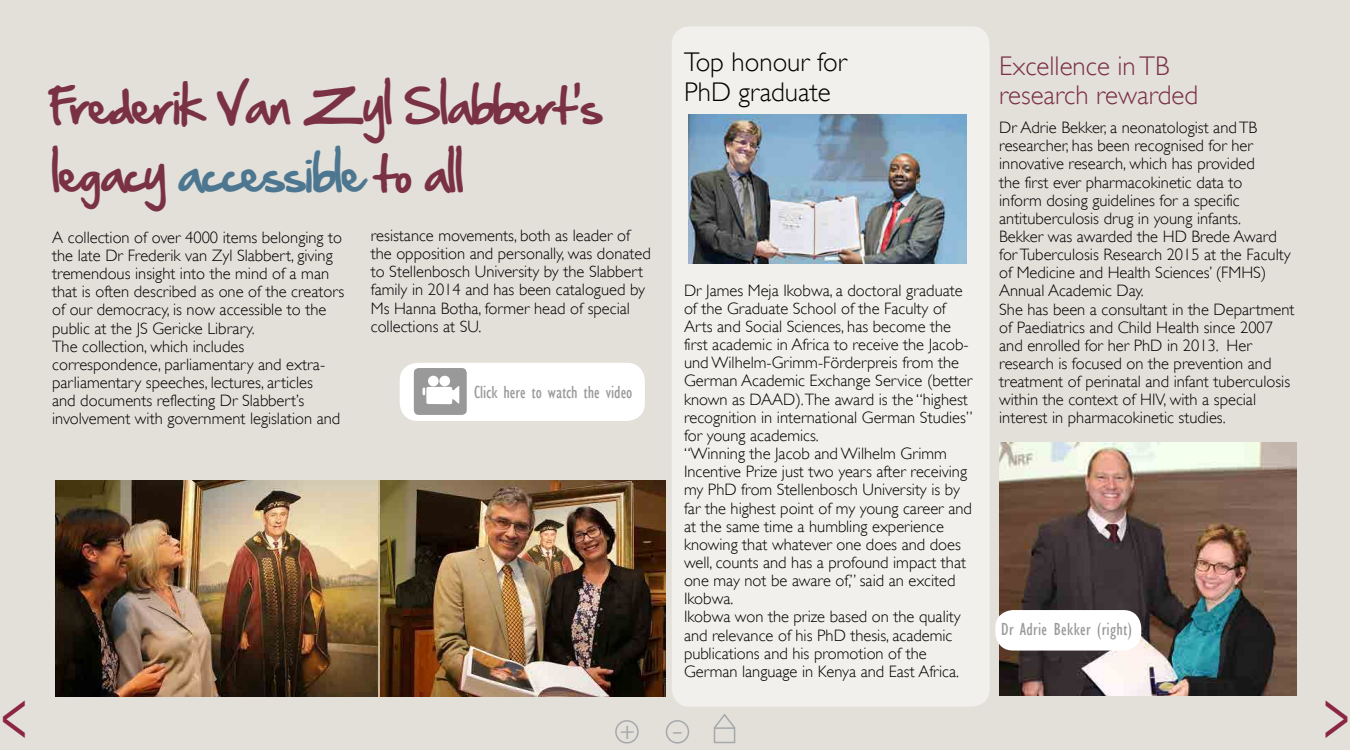
<style>
.page{position:relative;width:1350px;height:750px;background:#e3e0da}
.page>*{position:absolute;margin:0;border:0;box-sizing:border-box;transform-origin:0 0}
.t1{font:700 74.25px "Minion Pro";color:#8b2642;scale:.66 1}
.Heading_1_plain{font:42px/67.5px "Hand Of Sean";color:#7a3144}
.Heading_1_plain-2{font:300 27px "Gill Sans";color:#7a3144}
.Heading_1_plain-3{font:300 27px "Gill Sans";color:#000}
.t2{font:27px "Minion Pro";color:#a5a9ab}
.t3{font:27px "Minion Pro";color:#a5a9ab;scale:1.38 1}
.Caption_block_text{font:condensed 18px "Gill Sans";color:#999}
.Caption_block_text-2{font:condensed 18px "Gill Sans";letter-spacing:.02em;color:#999}
.Body_text_first_par{font:300 16.5px/18.1px "Gill Sans";color:#000}
.s1{color:#4d7790}
</style>
<div class="page">
<div style="left:672px;top:26px;width:318px;height:681px;background:#f1f0ed;border-radius:18px"></div>
<img style="left:55px;top:480px;width:610px;height:216px">
<img style="left:1000px;top:443px;width:296px;height:253px">
<div style="left:995px;top:610px;width:146px;height:41px;background:#fff;border-radius:18px"></div>
<img style="left:689px;top:114px;width:278px;height:150px">
<div style="left:400px;top:363px;width:245px;height:58px;background:#fff;border-radius:18px"></div>
<div style="left:615px;top:720px;width:24px;height:24px;border:2px solid #a5a9ab;border-radius:50%"></div>
<div style="left:666px;top:720px;width:23px;height:24px;border:2px solid #a5a9ab;border-radius:50%"></div>
<div style="left:714px;top:727px;width:21px;height:16px;border:2px solid #a5a9ab"></div>
<svg style="left:713px;top:714px;width:23px;height:16px"></svg>
<div style="left:414px;top:368px;width:53px;height:47px;background:#999;border-radius:5px"></div>
<svg style="left:423px;top:375px;width:36px;height:29px"></svg>
<p class="t1" style="left:1px;top:662px;width:42px">&lt;</p>
<p class="Heading_1_plain" style="left:52px;top:73px;width:551px">Frederik Van Zyl Slabbert’s legacy <span class="s1">accessible</span> to all</p>
<p class="Body_text_first_par" style="left:52px;top:228px;width:294px">A collection of over 4000 items belonging to the late Dr Frederik van Zyl Slabbert, giving tremendous insight into the mind of a man that is often described as one of the creators of our democracy, is now accessible to the public at the JS Gericke Library.</p>
<p class="Body_text_first_par" style="left:52px;top:337px;width:290px">The collection, which includes correspondence, parliamentary and extra&shy;parliamentary speeches, lectures, articles and documents reflecting Dr Slabbert’s involvement with government legislation and</p>
<p class="Body_text_first_par" style="left:371px;top:226px;width:281px">resistance movements, both as leader of the opposition and personally, was donated to Stellenbosch University by the Slabbert family in 2014 and has been catalogued by Ms Hanna Botha, former head of special collections at SU.</p>
<p class="Caption_block_text" style="left:474px;top:381px;width:160px">Click here to watch the video</p>
<p class="Heading_1_plain-3" style="left:684px;top:46px;width:164px">Top honour for</p>
<p class="Heading_1_plain-3" style="left:684px;top:76px;width:148px">PhD graduate</p>
<p class="Body_text_first_par" style="left:684px;top:281px;width:290px">Dr James Meja Ikobwa, a doctoral graduate of the Graduate School of the Faculty of Arts and Social Sciences, has become the first academic in Africa to receive the Jacob&shy;und Wilhelm-Grimm-Förderpreis from the German Academic Exchange Service (better known as DAAD).The award is the “highest recognition in international German Studies” for young academics.</p>
<p class="Body_text_first_par" style="left:684px;top:444px;width:289px">“Winning the Jacob and Wilhelm Grimm Incentive Prize just two years after receiving my PhD from Stellenbosch University is by far the highest point of my young career and at the same time a humbling experience knowing that whatever one does and does well, counts and has a profound impact that one may not be aware of,” said an excited Ikobwa.</p>
<p class="Body_text_first_par" style="left:684px;top:608px;width:278px">Ikobwa won the prize based on the quality and relevance of his PhD thesis, academic publications and his promotion of the German language in Kenya and East Africa.</p>
<p class="t2" style="left:619px;top:712px;width:17px">+</p>
<p class="t3" style="left:671px;top:712px;width:11px">-</p>
<p class="Heading_1_plain-2" style="left:999px;top:50px;width:172px">Excellence in TB</p>
<p class="Heading_1_plain-2" style="left:999px;top:80px;width:200px">research rewarded</p>
<p class="Body_text_first_par" style="left:999px;top:118px;width:260px">Dr Adrie Bekker, a neonatologist and TB researcher, has been recognised for her innovative research, which has provided the first ever pharmacokinetic data to inform dosing guidelines for a specific antituberculosis drug in young infants.</p>
<p class="Body_text_first_par" style="left:999px;top:227px;width:293px">Bekker was awarded the HD Brede Award for Tuberculosis Research 2015 at the Faculty of Medicine and Health Sciences’ (FMHS)<br>Annual Academic Day.</p>
<p class="Body_text_first_par" style="left:999px;top:300px;width:297px">She has been a consultant in the Department of Paediatrics and Child Health since 2007 and enrolled for her PhD in 2013. Her research is focused on the prevention and treatment of perinatal and infant tuberculosis within the context of HIV, with a special interest in pharmacokinetic studies.</p>
<p class="Caption_block_text-2" style="left:1001px;top:618px;width:132px">Dr Adrie Bekker (right)</p>
</div>
